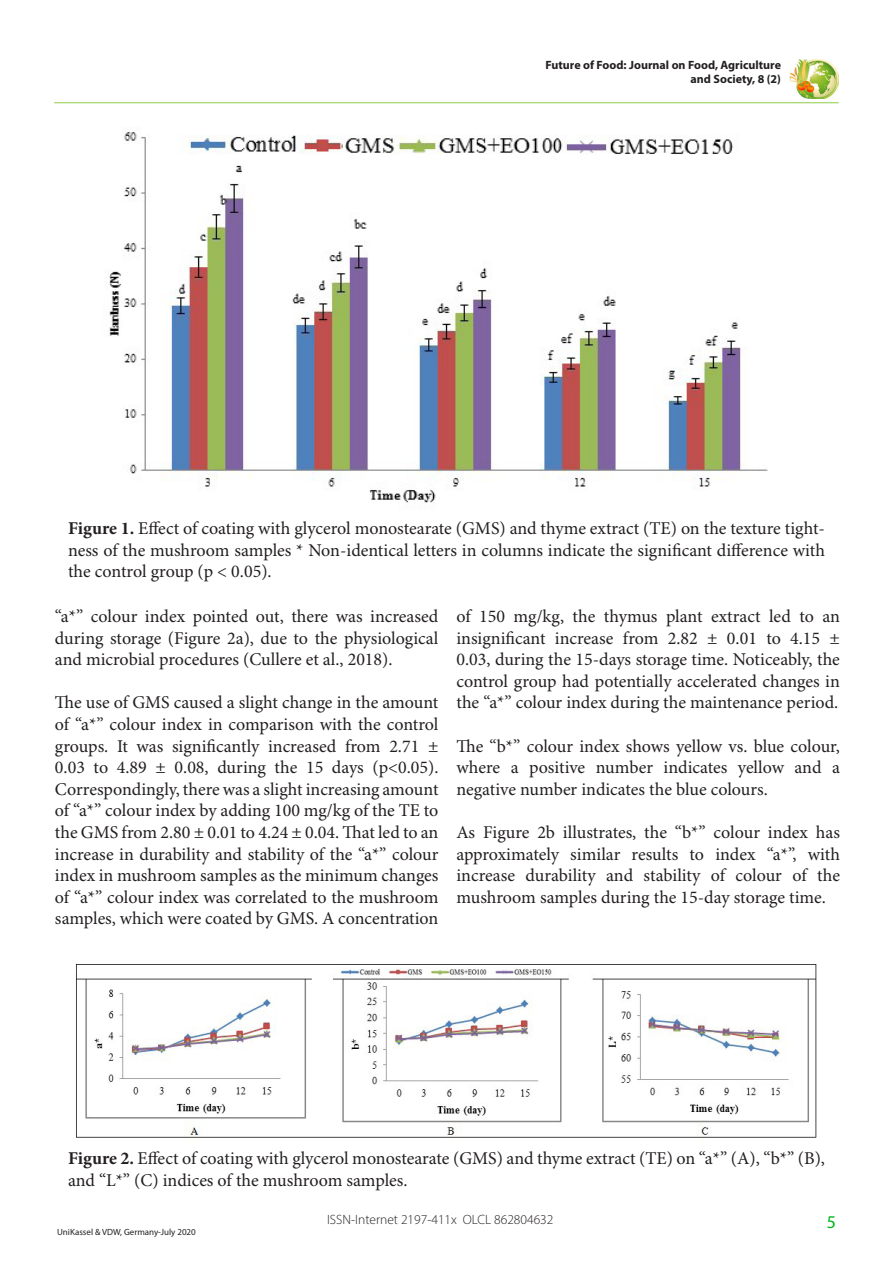
<style>
.page{position:relative;width:893px;height:1263px;background:#fff}
.page>*{position:absolute;margin:0;border:0;box-sizing:border-box;transform-origin:0 0}
.t1{font:18px/21.6px "Minion Pro";color:#231f20;text-align:justify}
.t2{font:18px "Myriad Pro";color:#00b51a}
.t3{font:300 13.5px "Myriad Pro";color:#231f20}
.t4{font:12px/14.4px "Myriad Pro Bold 3";color:#231f20;text-align:right}
.t5{font:9px "Myriad Pro";color:#231f20}
.s1{font-weight:700}
</style>
<div class="page">
<hr style="left:55px;top:102px;width:783px;height:1px;background:#92d050">
<img style="left:790px;top:60px;width:48px;height:39px">
<img style="left:109px;top:132px;width:659px;height:371px">
<img style="left:76px;top:964px;width:741px;height:176px">
<p class="t4" style="left:545px;top:57px;width:237px">Future of Food: Journal on Food, Agriculture and Society, 8 (2)</p>
<p class="t1" style="left:68px;top:518px;width:758px"><span class="s1">Figure 1.</span> Effect of coating with glycerol monostearate (GMS) and thyme extract (TE) on the texture tight&shy;ness of the mushroom samples * Non-identical letters in columns indicate the significant difference with the control group (p &lt; 0.05).</p>
<p class="t1" style="left:55px;top:606px;width:385px">“a*” colour index pointed out, there was increased during storage (Figure 2a), due to the physiological and microbial procedures (Cullere et al., 2018).</p>
<p class="t1" style="left:55px;top:692px;width:385px">The use of GMS caused a slight change in the amount of “a*” colour index in comparison with the control groups. It was significantly increased from 2.71 ± 0.03 to 4.89 ± 0.08, during the 15 days (p&lt;0.05).<br>Correspondingly, there was a slight increasing amount of “a*” colour index by adding 100 mg/kg of the TE to the GMS from 2.80 ± 0.01 to 4.24 ± 0.04. That led to an increase in durability and stability of the “a*” colour index in mushroom samples as the minimum changes of “a*” colour index was correlated to the mushroom samples, which were coated by GMS. A concentration</p>
<p class="t1" style="left:456px;top:606px;width:385px">of 150 mg/kg, the thymus plant extract led to an insignificant increase from 2.82 ± 0.01 to 4.15 ± 0.03, during the 15-days storage time. Noticeably, the control group had potentially accelerated changes in the “a*” colour index during the maintenance period.</p>
<p class="t1" style="left:456px;top:736px;width:385px">The “b*” colour index shows yellow vs. blue colour, where a positive number indicates yellow and a negative number indicates the blue colours.</p>
<p class="t1" style="left:456px;top:822px;width:385px">As Figure 2b illustrates, the “b*” colour index has approximately similar results to index “a*”, with increase durability and stability of colour of the mushroom samples during the 15-day storage time.</p>
<p class="t1" style="left:68px;top:1148px;width:758px"><span class="s1">Figure 2.</span> Effect of coating with glycerol monostearate (GMS) and thyme extract (TE) on “a*” (A), “b*” (B), and “L*” (C) indices of the mushroom samples.</p>
<p class="t5" style="left:57px;top:1226px;width:140px">UniKassel &amp; VDW, Germany-July 2020</p>
<p class="t3" style="left:327px;top:1211px;width:228px">ISSN-Internet 2197-411x OLCL 862804632</p>
<p class="t2" style="left:827px;top:1211px;width:11px">5</p>
</div>
